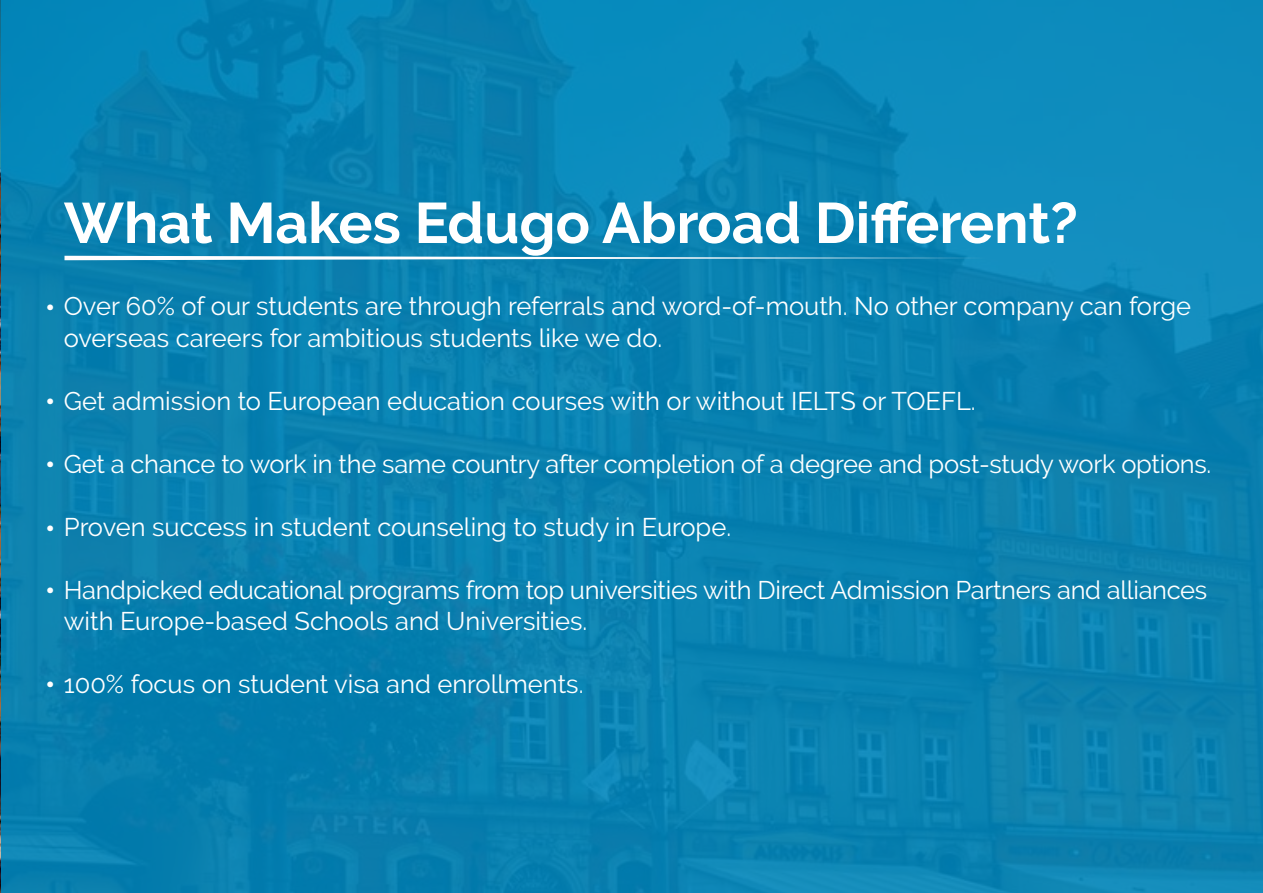
<style>
.page{position:relative;width:1263px;height:893px;background:#fff}
.page>*{position:absolute;margin:0;border:0;box-sizing:border-box;transform-origin:0 0}
.t1{font:700 57px "Raleway";color:#fff}
.t2{font:500 30.75px/63.2px "Raleway";color:#fff;text-align:justify}
.t3{font:25.5px/31.5px "Raleway";color:#fff}
</style>
<div class="page">
<div style="left:1px;top:0;width:1262px;height:893px;background:linear-gradient(to right,#077faf,#0c85b5)"></div>
<svg style="left:64px;top:256px;width:924px;height:4px"></svg>
<h1 class="t1" style="left:64px;top:190px;width:1015px">What Makes Edugo Abroad Different?</h1>
<p class="t2" style="left:45px;top:275px;width:12px">•</p>
<p class="t3" style="left:64px;top:290px;width:1129px">Over 60% of our students are through referrals and word-of-mouth. No other company can forge overseas careers for ambitious students like we do.</p>
<p class="t2" style="left:45px;top:369px;width:12px">• • • •</p>
<p class="t2" style="left:45px;top:653px;width:12px">•</p>
<p class="t3" style="left:64px;top:385px;width:913px">Get admission to European education courses with or without IELTS or TOEFL.</p>
<p class="t3" style="left:64px;top:448px;width:1149px">Get a chance to work in the same country after completion of a degree and post-study work options.</p>
<p class="t3" style="left:64px;top:511px;width:669px">Proven success in student counseling to study in Europe.</p>
<p class="t3" style="left:64px;top:574px;width:1145px">Handpicked educational programs from top universities with Direct Admission Partners and alliances with Europe-based Schools and Universities.</p>
<p class="t3" style="left:64px;top:668px;width:521px">100% focus on student visa and enrollments.</p>
</div>
